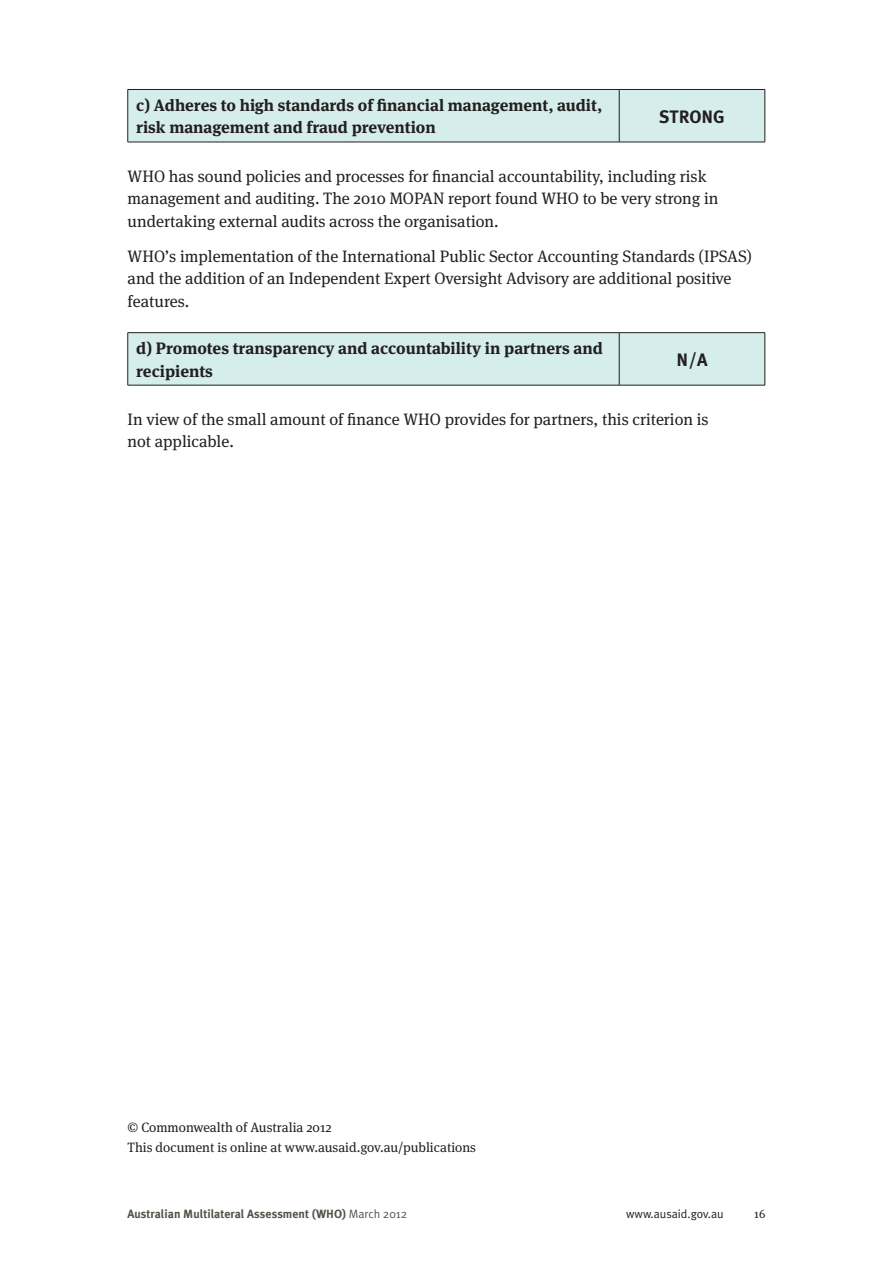
<style>
.page{position:relative;width:893px;height:1263px;background:#fff}
.page>*{position:absolute;margin:0;border:0;box-sizing:border-box;transform-origin:0 0}
._08bbbb_RIGHT_COLUMN{font:700 18px "Meta Plus";color:#231f20}
._04__BODY_TEXT{font:16.5px/22.5px "Meta Serif OT";color:#231f20}
._04__BODY_TEXT-2{font:700 16.5px/22.5px "Meta Serif OT";color:#231f20}
._04__BODY_TEXT-3{font:13.5px "Meta Serif OT";color:#231f20}
.COPYRIGHT_CHANGE{font:13.5px "Meta Serif OT";color:#231f20}
.t1{font:700 12px "Meta Plus";color:#53534a}
.t2{font:12px "Meta Plus Normal";color:#231f20}
.t3{font:12px "Meta Serif OT";color:#231f20}
.s1{font-family:"Meta Plus Normal";font-weight:400}
</style>
<div class="page">
<div style="left:128px;top:90px;width:637px;height:52px;background:#d5edeb"></div>
<hr style="left:128px;top:89px;width:491px;height:1px;background:#231f20">
<hr style="left:619px;top:89px;width:146px;height:1px;background:#231f20">
<hr style="left:619px;top:90px;width:1px;height:52px;background:#231f20">
<hr style="left:128px;top:142px;width:491px;height:1px;background:#231f20">
<hr style="left:619px;top:142px;width:146px;height:1px;background:#231f20">
<hr style="left:127px;top:90px;width:1px;height:52px;background:#231f20">
<hr style="left:765px;top:90px;width:1px;height:52px;background:#231f20">
<div style="left:128px;top:333px;width:637px;height:52px;background:#d5edeb"></div>
<hr style="left:128px;top:332px;width:491px;height:1px;background:#231f20">
<hr style="left:619px;top:332px;width:146px;height:1px;background:#231f20">
<hr style="left:619px;top:333px;width:1px;height:52px;background:#231f20">
<hr style="left:128px;top:385px;width:491px;height:1px;background:#231f20">
<hr style="left:619px;top:385px;width:146px;height:1px;background:#231f20">
<hr style="left:127px;top:333px;width:1px;height:52px;background:#231f20">
<hr style="left:765px;top:333px;width:1px;height:52px;background:#231f20">
<p class="_04__BODY_TEXT-2" style="left:136px;top:94px;width:467px">c) Adheres to high standards of financial management, audit, risk management and fraud prevention</p>
<p class="_08bbbb_RIGHT_COLUMN" style="left:659px;top:106px;width:67px">STRONG</p>
<p class="_04__BODY_TEXT" style="left:128px;top:165px;width:592px">WHO has sound policies and processes for financial accountability, including risk management and auditing. The 2010 MOPAN report found WHO to be very strong in undertaking external audits across the organisation.</p>
<p class="_04__BODY_TEXT" style="left:128px;top:245px;width:626px">WHO’s implementation of the International Public Sector Accounting Standards (IPSAS) and the addition of an Independent Expert Oversight Advisory are additional positive features.</p>
<p class="_04__BODY_TEXT-2" style="left:136px;top:337px;width:468px">d) Promotes transparency and accountability in partners and recipients</p>
<p class="_08bbbb_RIGHT_COLUMN" style="left:677px;top:349px;width:32px">N/A</p>
<p class="_04__BODY_TEXT" style="left:128px;top:408px;width:583px">In view of the small amount of finance WHO provides for partners, this criterion is not applicable.</p>
<p class="COPYRIGHT_CHANGE" style="left:128px;top:1119px;width:206px">© Commonwealth of Australia 2012</p>
<p class="_04__BODY_TEXT-3" style="left:128px;top:1140px;width:350px">This document is online at www.ausaid.gov.au/publications</p>
<p class="t1" style="left:128px;top:1207px;width:281px">Australian Multilateral Assessment (WHO) <span class="s1">March 2012</span></p>
<p class="t2" style="left:626px;top:1207px;width:99px">www.ausaid.gov.au</p>
<p class="t3" style="left:754px;top:1207px;width:13px">16</p>
</div>
